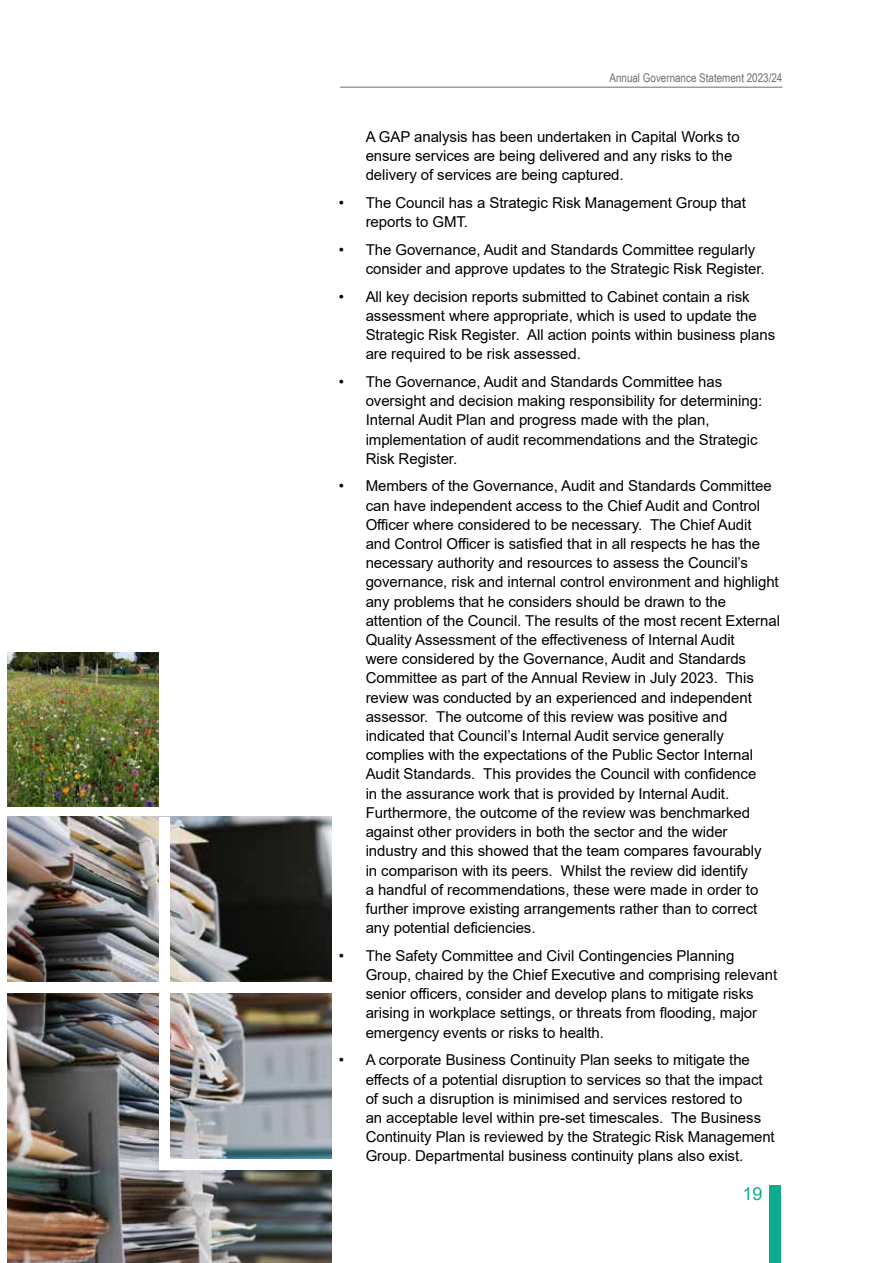
<style>
.page{position:relative;width:893px;height:1263px;background:#fff}
.page>*{position:absolute;margin:0;border:0;box-sizing:border-box;transform-origin:0 0}
.t1{font:18px "Arial";color:#0eac8f}
.t2{font:15px/19.2px "Arial";letter-spacing:-.005em;color:#000}
.t3{font:12px "Arial Narrow";color:#6d6e71}
</style>
<div class="page">
<div style="left:770px;top:1185px;width:11px;height:78px;background:#0eac8f"></div>
<img style="left:7px;top:817px;width:325px;height:446px">
<hr style="left:340px;top:87px;width:442px;height:1px;background:#6d6e71">
<div style="left:0;top:982px;width:332px;height:11px;background:#fff"></div>
<div style="left:160px;top:1159px;width:172px;height:10px;background:#fff"></div>
<div style="left:159px;top:817px;width:11px;height:352px;background:#fff"></div>
<img style="left:7px;top:653px;width:152px;height:153px">
<p class="t3" style="left:609px;top:69px;width:174px">Annual Governance Statement 2023/24</p>
<p class="t2" style="left:366px;top:127px;width:375px">A GAP analysis has been undertaken in Capital Works to ensure services are being delivered and any risks to the delivery of services are being captured.</p>
<p class="t2" style="left:366px;top:193px;width:382px;text-indent:-27px">• The Council has a Strategic Risk Management Group that reports to GMT.</p>
<p class="t2" style="left:366px;top:240px;width:401px;text-indent:-27px">• The Governance, Audit and Standards Committee regularly consider and approve updates to the Strategic Risk Register.</p>
<p class="t2" style="left:366px;top:287px;width:411px;text-indent:-27px">• All key decision reports submitted to Cabinet contain a risk assessment where appropriate, which is used to update the Strategic Risk Register. All action points within business plans are required to be risk assessed.</p>
<p class="t2" style="left:366px;top:372px;width:398px;text-indent:-27px">• The Governance, Audit and Standards Committee has oversight and decision making responsibility for determining:<br>Internal Audit Plan and progress made with the plan, implementation of audit recommendations and the Strategic Risk Register.</p>
<p class="t2" style="left:366px;top:476px;width:416px;text-indent:-27px">• Members of the Governance, Audit and Standards Committee can have independent access to the Chief Audit and Control Officer where considered to be necessary. The Chief Audit and Control Officer is satisfied that in all respects he has the necessary authority and resources to assess the Council’s governance, risk and internal control environment and highlight any problems that he considers should be drawn to the attention of the Council. The results of the most recent External Quality Assessment of the effectiveness of Internal Audit<br>were considered by the Governance, Audit and Standards Committee as part of the Annual Review in July 2023. This review was conducted by an experienced and independent assessor. The outcome of this review was positive and indicated that Council’s Internal Audit service generally complies with the expectations of the Public Sector Internal Audit Standards. This provides the Council with confidence<br>in the assurance work that is provided by Internal Audit.<br>Furthermore, the outcome of the review was benchmarked against other providers in both the sector and the wider industry and this showed that the team compares favourably<br>in comparison with its peers. Whilst the review did identify<br>a handful of recommendations, these were made in order to further improve existing arrangements rather than to correct any potential deficiencies.</p>
<p class="t2" style="left:366px;top:946px;width:413px;text-indent:-27px">• The Safety Committee and Civil Contingencies Planning Group, chaired by the Chief Executive and comprising relevant senior officers, consider and develop plans to mitigate risks arising in workplace settings, or threats from flooding, major emergency events or risks to health.</p>
<p class="t2" style="left:366px;top:1050px;width:411px;text-indent:-27px">• A corporate Business Continuity Plan seeks to mitigate the effects of a potential disruption to services so that the impact of such a disruption is minimised and services restored to<br>an acceptable level within pre-set timescales. The Business Continuity Plan is reviewed by the Strategic Risk Management Group. Departmental business continuity plans also exist.</p>
<p class="t1" style="left:742px;top:1181px;width:22px">19</p>
</div>
